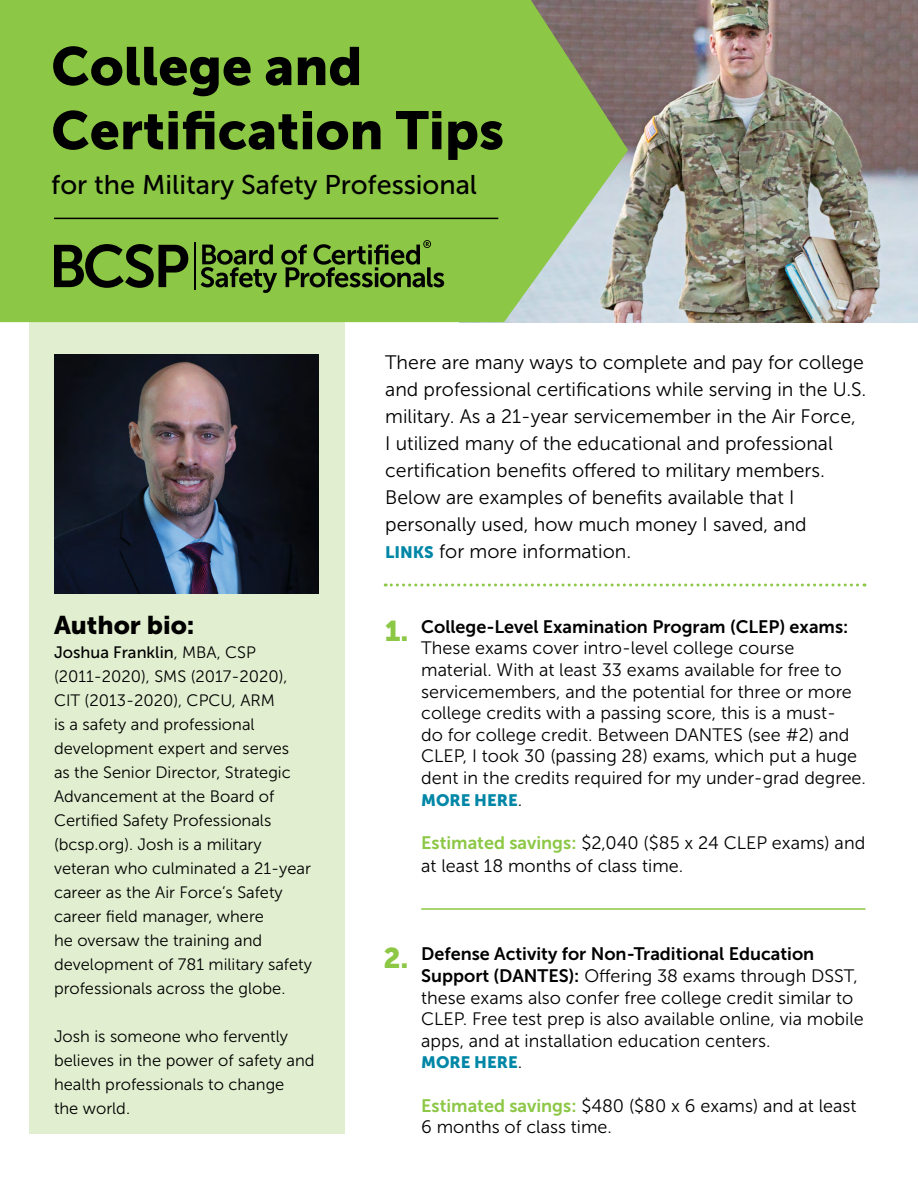
<style>
.page{position:relative;width:918px;height:1188px;background:#fff}
.page>*{position:absolute;margin:0;border:0;box-sizing:border-box;transform-origin:0 0}
.t1{font:53.55px/64.2px "Museo Sans 900";color:#000}
.t2{font:28.5px "Museo Sans 900";color:#8cc745}
.t3{font:27px "Museo Sans 500";color:#000}
.t4{font:25.5px "Museo Sans 900";color:#000}
.t5{font:19.5px/27px "Museo Sans 300";color:#000}
.t6{font:18px/21.6px "Museo Sans 300";color:#000}
.t7{font:18px "Museo Sans 700";color:#000}
.t8{font:16.5px/24px "Museo Sans 300";color:#000}
.t9{font:16.5px "Museo Sans 500";color:#000}
.t10{font:16.5px "Museo Sans 900";color:#0086a6}
.s1{font-family:"Museo Sans 300"}
.s2{font-family:"Museo Sans 900";font-size:16.5px;color:#0086a6}
.s3{font-family:"Museo Sans 300";font-size:18px;color:#000}
.s4{font-family:"Museo Sans 700";color:#8cc745}
.s5{font-family:"Museo Sans 700"}
</style>
<div class="page">
<div style="left:30px;top:323px;width:315px;height:811px;background:#e1eecf"></div>
<img style="left:628px;top:0;width:290px;height:322px">
<svg style="left:0;top:0;width:628px;height:322px;background:#8ec34e"></svg>
<img style="left:54px;top:355px;width:265px;height:239px">
<svg style="left:385px;top:584px;width:480px;height:2px"></svg>
<hr style="left:421px;top:908px;width:445px;height:2px;background:#8cc745">
<svg style="left:54px;top:244px;width:134px;height:44px;background:#496824"></svg>
<svg style="left:201px;top:240px;width:243px;height:53px;background:#638d30"></svg>
<hr style="left:194px;top:242px;width:1px;height:48px;background:#000">
<hr style="left:54px;top:218px;width:444px;height:1px;background:#000">
<h1 class="t1" style="left:51px;top:34px;width:454px">College and<br>Certification Tips</h1>
<h3 class="t3" style="left:51px;top:170px;width:427px">for the Military Safety Professional</h3>
<h3 class="t4" style="left:54px;top:611px;width:142px">Author bio:</h3>
<p class="t9" style="left:54px;top:643px;width:204px">Joshua Franklin<span class="s1">, MBA, CSP</span></p>
<p class="t8" style="left:54px;top:665px;width:260px">(2011-2020), SMS (2017-2020),<br>CIT (2013-2020), CPCU, ARM<br>is a safety and professional development expert and serves<br>as the Senior Director, Strategic<br>Advancement at the Board of<br>Certified Safety Professionals (bcsp.org). Josh is a military veteran who culminated a 21-year career as the Air Force’s Safety career field manager, where<br>he oversaw the training and development of 781 military safety professionals across the globe.</p>
<p class="t8" style="left:54px;top:1025px;width:262px">Josh is someone who fervently believes in the power of safety and health professionals to change<br>the world.</p>
<p class="t5" style="left:385px;top:349px;width:483px">There are many ways to complete and pay for college and professional certifications while serving in the U.S. military. As a 21-year servicemember in the Air Force,<br>I utilized many of the educational and professional certification benefits offered to military members.<br>Below are examples of benefits available that I personally used, how much money I saved, and<br><span class="s2">LINKS</span> for more information.</p>
<h2 class="t2" style="left:385px;top:614px;width:25px">1.</h2>
<p class="t7" style="left:421px;top:616px;width:429px">College-Level Examination Program (CLEP) exams:</p>
<p class="t6" style="left:421px;top:637px;width:446px">These exams cover intro-level college course material. With at least 33 exams available for free to servicemembers, and the potential for three or more college credits with a passing score, this is a must-<br>do for college credit. Between DANTES (see #2) and CLEP, I took 30 (passing 28) exams, which put a huge dent in the credits required for my under-grad degree.</p>
<p class="t10" style="left:421px;top:790px;width:103px">MORE HERE<span class="s3">.</span></p>
<p class="t6" style="left:421px;top:831px;width:446px;line-height:23.4px"><span class="s4">Estimated savings:</span> $2,040 ($85 x 24 CLEP exams) and at least 18 months of class time.</p>
<h2 class="t2" style="left:383px;top:942px;width:27px">2.</h2>
<p class="t7" style="left:421px;top:944px;width:395px">Defense Activity for Non-Traditional Education</p>
<p class="t6" style="left:421px;top:965px;width:444px"><span class="s5">Support (DANTES):</span> Offering 38 exams through DSST, these exams also confer free college credit similar to CLEP. Free test prep is also available online, via mobile apps, and at installation education centers.</p>
<p class="t10" style="left:421px;top:1053px;width:103px">MORE HERE<span class="s3">.</span></p>
<p class="t6" style="left:421px;top:1095px;width:437px"><span class="s4">Estimated savings:</span> $480 ($80 x 6 exams) and at least<br>6 months of class time.</p>
</div>
